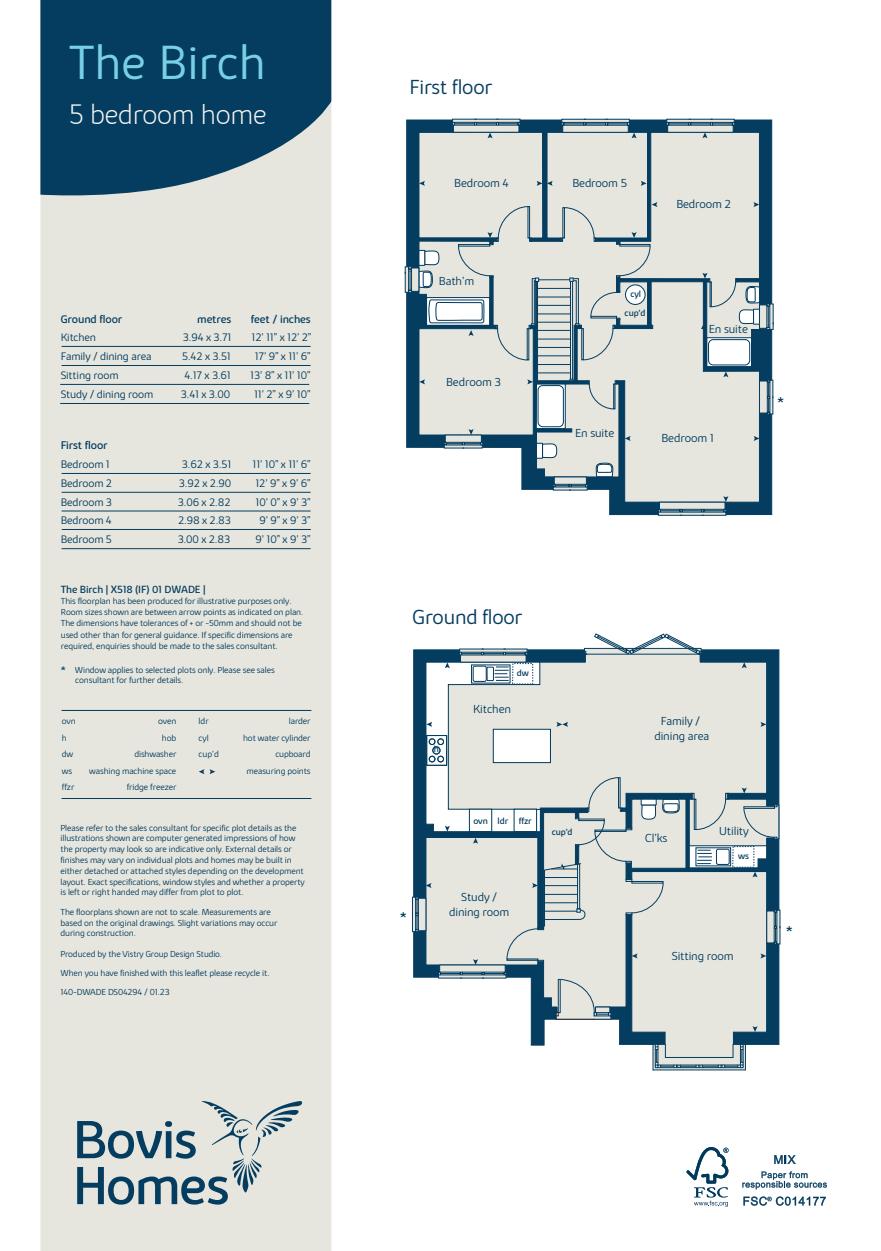
<style>
.page{position:relative;width:881px;height:1251px;background:#fff}
.page>*{position:absolute;margin:0;border:0;box-sizing:border-box;transform-origin:0 0}
.t1{font:300 49.5px "Bovis Sans";color:#78d0e4}
.t2{font:200 28.5px "Bovis Sans";letter-spacing:-.01em;color:#f5f5f2}
.t3{font:300 21px "Bovis Sans";letter-spacing:-.01em;color:#043d60}
.t4{font:300 12px/14.4px "Bovis Sans";letter-spacing:-.01em;color:#043d60;text-align:center}
.t5{font:300 11.25px "Bovis Sans";letter-spacing:-.01em;color:#043d60}
.t6{font:11.25px "Bovis Sans";letter-spacing:-.01em;color:#043d60}
.t7{font:10.5px "Bovis Sans";letter-spacing:-.01em;color:#043d60}
.t8{font:300 9px/16.5px "Bovis Sans";letter-spacing:-.01em;color:#043d60}
.t9{font:9px "Bovis Sans";letter-spacing:-.01em;color:#043d60}
.s1{font-size:12px}
</style>
<div class="page">
<div style="left:40px;top:200px;width:291px;height:1050px;background:#e7e6de"></div>
<hr style="left:61px;top:710px;width:250px;height:1px;background:#043d60">
<hr style="left:61px;top:798px;width:250px;height:1px;background:#043d60">
<hr style="left:61px;top:365px;width:249px;height:1px;background:#043d60">
<hr style="left:61px;top:346px;width:249px;height:1px;background:#043d60">
<hr style="left:60px;top:403px;width:249px;height:1px;background:#043d60">
<hr style="left:60px;top:384px;width:249px;height:1px;background:#043d60">
<hr style="left:61px;top:492px;width:249px;height:1px;background:#043d60">
<hr style="left:61px;top:510px;width:249px;height:1px;background:#043d60">
<hr style="left:62px;top:529px;width:249px;height:1px;background:#043d60">
<hr style="left:61px;top:473px;width:249px;height:1px;background:#043d60">
<hr style="left:61px;top:548px;width:249px;height:1px;background:#043d60">
<svg style="left:530px;top:649px;width:249px;height:397px"></svg>
<svg style="left:406px;top:120px;width:365px;height:395px"></svg>
<svg style="left:552px;top:476px;width:35px;height:14px"></svg>
<svg style="left:766px;top:909px;width:14px;height:35px"></svg>
<hr style="left:652px;top:1069px;width:93px;height:1px;background:#043d60">
<svg style="left:651px;top:1025px;width:95px;height:44px"></svg>
<svg style="left:743px;top:804px;width:36px;height:35px"></svg>
<svg style="left:702px;top:273px;width:71px;height:57px"></svg>
<svg style="left:753px;top:202px;width:6px;height:5px"></svg>
<svg style="left:666px;top:119px;width:68px;height:19px"></svg>
<svg style="left:560px;top:202px;width:97px;height:158px"></svg>
<svg style="left:640px;top:181px;width:6px;height:5px"></svg>
<svg style="left:561px;top:119px;width:75px;height:19px"></svg>
<svg style="left:419px;top:181px;width:6px;height:5px"></svg>
<svg style="left:536px;top:181px;width:16px;height:5px"></svg>
<svg style="left:452px;top:119px;width:68px;height:19px"></svg>
<svg style="left:419px;top:379px;width:6px;height:5px"></svg>
<svg style="left:443px;top:429px;width:39px;height:19px"></svg>
<svg style="left:527px;top:379px;width:36px;height:48px"></svg>
<svg style="left:404px;top:206px;width:134px;height:154px"></svg>
<svg style="left:624px;top:436px;width:6px;height:5px"></svg>
<svg style="left:657px;top:496px;width:71px;height:20px"></svg>
<svg style="left:753px;top:436px;width:6px;height:5px"></svg>
<svg style="left:723px;top:371px;width:5px;height:6px"></svg>
<svg style="left:741px;top:787px;width:5px;height:6px"></svg>
<svg style="left:760px;top:721px;width:6px;height:5px"></svg>
<svg style="left:741px;top:662px;width:5px;height:6px"></svg>
<svg style="left:412px;top:633px;width:316px;height:386px"></svg>
<svg style="left:752px;top:1025px;width:5px;height:6px"></svg>
<svg style="left:760px;top:953px;width:6px;height:5px"></svg>
<svg style="left:752px;top:871px;width:5px;height:6px"></svg>
<svg style="left:198px;top:769px;width:17px;height:5px"></svg>
<svg style="left:77px;top:1099px;width:225px;height:105px"></svg>
<svg style="left:40px;top:0;width:291px;height:200px;fill:#043d60"></svg>
<svg style="left:686px;top:1147px;width:42px;height:59px"></svg>
<svg style="left:774px;top:1155px;width:21px;height:8px"></svg>
<svg style="left:742px;top:1171px;width:84px;height:18px"></svg>
<svg style="left:743px;top:1196px;width:82px;height:9px"></svg>
<svg style="left:758px;top:379px;width:16px;height:35px"></svg>
<h1 class="t1" style="left:69px;top:34px;width:198px">The Birch</h1>
<h2 class="t2" style="left:69px;top:99px;width:199px">5 bedroom home</h2>
<p class="t6" style="left:61px;top:312px;width:63px">Ground floor</p>
<p class="t6" style="left:197px;top:312px;width:35px">metres</p>
<p class="t6" style="left:251px;top:312px;width:61px">feet / inches</p>
<p class="t5" style="left:61px;top:331px;width:37px">Kitchen</p>
<p class="t5" style="left:183px;top:331px;width:50px">3.94 x 3.71</p>
<p class="t5" style="left:251px;top:331px;width:61px">12’ 11” x 12’ 2”</p>
<p class="t5" style="left:61px;top:350px;width:92px">Family / dining area</p>
<p class="t5" style="left:182px;top:350px;width:50px">5.42 x 3.51</p>
<p class="t5" style="left:254px;top:350px;width:57px">17’ 9” x 11’ 6”</p>
<p class="t5" style="left:61px;top:368px;width:59px">Sitting room</p>
<p class="t5" style="left:184px;top:368px;width:48px">4.17 x 3.61</p>
<p class="t5" style="left:250px;top:368px;width:62px">13’ 8” x 11’ 10”</p>
<p class="t5" style="left:61px;top:387px;width:94px">Study / dining room</p>
<p class="t5" style="left:181px;top:387px;width:51px">3.41 x 3.00</p>
<p class="t5" style="left:254px;top:387px;width:58px">11’ 2” x 9’ 10”</p>
<p class="t6" style="left:61px;top:438px;width:48px">First floor</p>
<p class="t5" style="left:61px;top:457px;width:51px">Bedroom 1</p>
<p class="t5" style="left:182px;top:457px;width:51px">3.62 x 3.51</p>
<p class="t5" style="left:252px;top:457px;width:59px">11’ 10” x 11’ 6”</p>
<p class="t5" style="left:61px;top:476px;width:53px">Bedroom 2</p>
<p class="t5" style="left:179px;top:476px;width:54px">3.92 x 2.90</p>
<p class="t5" style="left:255px;top:476px;width:57px">12’ 9” x 9’ 6”</p>
<p class="t5" style="left:61px;top:495px;width:53px">Bedroom 3</p>
<p class="t5" style="left:178px;top:495px;width:54px">3.06 x 2.82</p>
<p class="t5" style="left:255px;top:495px;width:56px">10’ 0” x 9’ 3”</p>
<p class="t5" style="left:61px;top:514px;width:53px">Bedroom 4</p>
<p class="t5" style="left:178px;top:514px;width:54px">2.98 x 2.83</p>
<p class="t5" style="left:259px;top:514px;width:53px">9’ 9” x 9’ 3”</p>
<p class="t5" style="left:61px;top:532px;width:53px">Bedroom 5</p>
<p class="t5" style="left:178px;top:532px;width:54px">3.00 x 2.83</p>
<p class="t5" style="left:255px;top:532px;width:56px">9’ 10” x 9’ 3”</p>
<p class="t7" style="left:61px;top:582px;width:146px">The Birch | X518 (IF) 01 DWADE |</p>
<p class="t8" style="left:61px;top:595px;width:244px;line-height:11.2px">This floorplan has been produced for illustrative purposes only.<br>Room sizes shown are between arrow points as indicated on plan.<br>The dimensions have tolerances of + or -50mm and should not be used other than for general guidance. If specific dimensions are required, enquiries should be made to the sales consultant.</p>
<p class="t8" style="left:75px;top:664px;width:201px;line-height:10.5px;text-indent:-14px"><span class="s1">*</span> Window applies to selected plots only. Please see sales consultant for further details.</p>
<p class="t8" style="left:62px;top:712px;width:16px">ovn h dw ws ffzr</p>
<p class="t8" style="left:243px;top:712px;width:69px;text-align:right">larder<br>hot water cylinder cupboard measuring points</p>
<p class="t8" style="left:198px;top:712px;width:22px">ldr cyl cup’d</p>
<p class="t8" style="left:89px;top:712px;width:88px;text-align:right">oven<br>hob<br>dishwasher<br>washing machine space fridge freezer</p>
<p class="t8" style="left:60px;top:821px;width:246px;line-height:10.8px">Please refer to the sales consultant for specific plot details as the illustrations shown are computer generated impressions of how the property may look so are indicative only. External details or finishes may vary on individual plots and homes may be built in either detached or attached styles depending on the development layout. Exact specifications, window styles and whether a property is left or right handed may differ from plot to plot.</p>
<p class="t8" style="left:60px;top:906px;width:218px;line-height:10.8px">The floorplans shown are not to scale. Measurements are based on the original drawings. Slight variations may occur during construction.</p>
<p class="t8" style="left:60px;top:943px;width:210px;line-height:19.4px">Produced by the Vistry Group Design Studio.<br>When you have finished with this leaflet please recycle it.<br>140-DWADE DS04294 / 01.23</p>
<h3 class="t3" style="left:409px;top:75px;width:84px">First floor</h3>
<h3 class="t4" style="left:454px;top:176px;width:56px">Bedroom 4</h3>
<h3 class="t4" style="left:572px;top:176px;width:56px">Bedroom 5</h3>
<h3 class="t4" style="left:676px;top:197px;width:56px">Bedroom 2</h3>
<h3 class="t4" style="left:438px;top:273px;width:37px">Bath’m</h3>
<h3 class="t4" style="left:446px;top:375px;width:56px">Bedroom 3</h3>
<p class="t9" style="left:630px;top:288px;width:12px">cyl</p>
<p class="t9" style="left:624px;top:307px;width:22px">cup’d</p>
<h3 class="t4" style="left:708px;top:321px;width:41px">En suite</h3>
<h3 class="t4" style="left:575px;top:425px;width:41px">En suite</h3>
<h3 class="t4" style="left:661px;top:431px;width:54px">Bedroom 1</h3>
<h3 class="t3" style="left:412px;top:604px;width:111px">Ground floor</h3>
<p class="t9" style="left:516px;top:667px;width:13px">dw</p>
<p class="t9" style="left:434px;top:743px;width:7px">h</p>
<h3 class="t4" style="left:473px;top:701px;width:39px">Kitchen</h3>
<p class="t9" style="left:473px;top:815px;width:60px">ovn ldr ffzr</p>
<h3 class="t4" style="left:654px;top:714px;width:56px">Family / dining area</h3>
<p class="t9" style="left:551px;top:825px;width:22px">cup’d</p>
<h3 class="t4" style="left:719px;top:823px;width:31px">Utility</h3>
<h3 class="t4" style="left:645px;top:830px;width:24px">Cl’ks</h3>
<h3 class="t4" style="left:449px;top:889px;width:62px">Study / dining room</h3>
<p class="t9" style="left:737px;top:850px;width:12px">ws</p>
<h3 class="t4" style="left:671px;top:948px;width:63px">Sitting room</h3>
</div>
